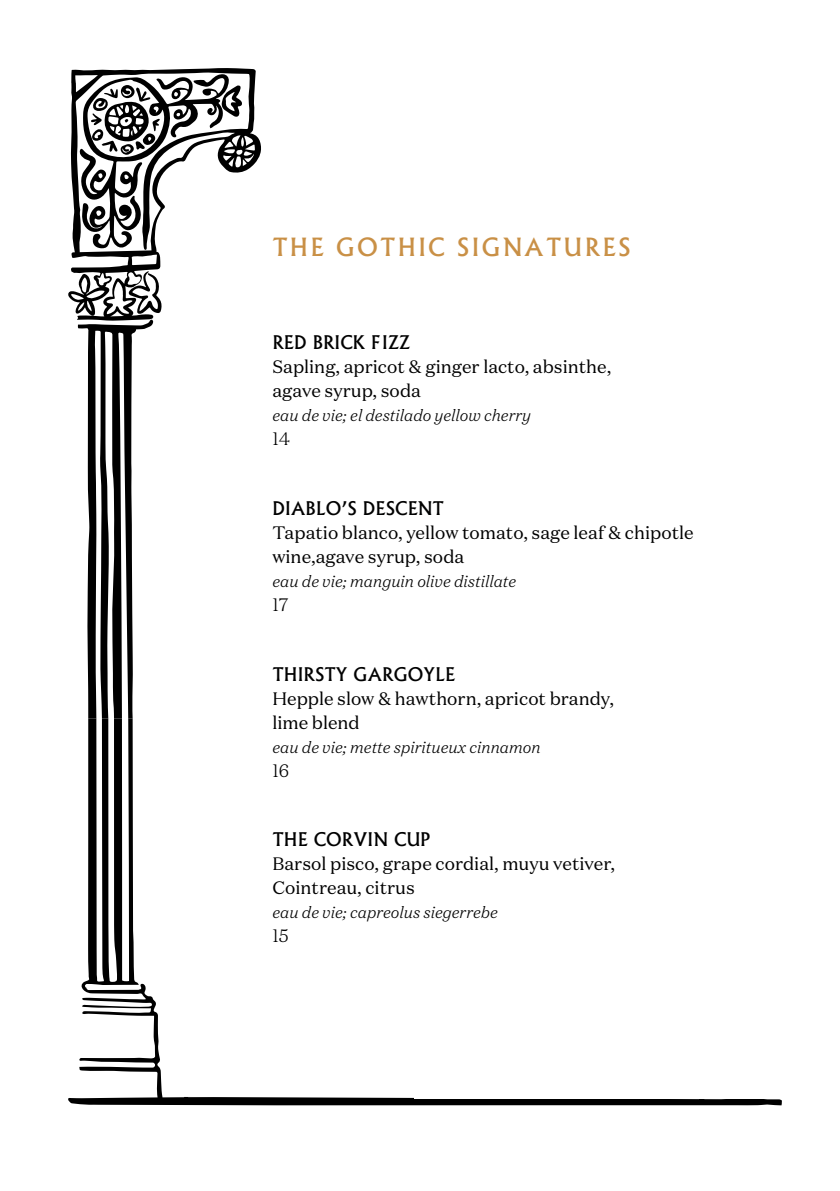
<style>
.page{position:relative;width:840px;height:1191px;background:#fff}
.page>*{position:absolute;margin:0;border:0;box-sizing:border-box;transform-origin:0 0}
.t1{font:500 24px "Albertus";letter-spacing:.1em;color:#c99046}
.t2{font:18px/24px "Domaine Text";color:#000}
.t3{font:500 18px "Albertus";letter-spacing:.01em;color:#000101}
.t4{font:300 18px "Domaine Text";color:#000}
.t5{font:italic 300 16px "Domaine Text";color:#000}
</style>
<div class="page">
<svg style="left:68px;top:68px;width:193px;height:246px"></svg>
<svg style="left:77px;top:271px;width:85px;height:447px"></svg>
<svg style="left:79px;top:74px;width:163px;height:174px"></svg>
<svg style="left:68px;top:718px;width:714px;height:387px"></svg>
<svg style="left:109px;top:974px;width:4px;height:8px"></svg>
<div style="left:414px;top:0;width:391px;height:1098px;background:#fff"></div>
<h1 class="t1" style="left:272px;top:232px;width:359px">THE GOTHIC SIGNATURES</h1>
<p class="t3" style="left:272px;top:331px;width:139px">RED BRICK F IZZ</p>
<p class="t2" style="left:272px;top:355px;width:340px">Sapling, apricot &amp; ginger lacto, absinthe, agave syrup, soda</p>
<p class="t5" style="left:272px;top:406px;width:260px">eau de vie; el destilado yellow cherry</p>
<p class="t4" style="left:272px;top:428px;width:19px">14</p>
<p class="t3" style="left:272px;top:497px;width:173px">DIABLO’S DESCENT</p>
<p class="t2" style="left:272px;top:520px;width:422px">Tapatio blanco, yellow tomato, sage leaf &amp; chipotle wine,agave syrup, soda</p>
<p class="t5" style="left:272px;top:571px;width:245px">eau de vie; manguin olive distillate</p>
<p class="t4" style="left:272px;top:593px;width:17px">17</p>
<p class="t3" style="left:272px;top:663px;width:184px">THIRSTY GARGOYLE</p>
<p class="t2" style="left:272px;top:686px;width:343px">Hepple slow &amp; hawthorn, apricot brandy, lime blend</p>
<p class="t5" style="left:272px;top:737px;width:269px">eau de vie; mette spiritueux cinnamon</p>
<p class="t4" style="left:272px;top:759px;width:18px">16</p>
<p class="t3" style="left:272px;top:828px;width:159px">THE CORVIN CUP</p>
<p class="t2" style="left:272px;top:851px;width:344px">Barsol pisco, grape cordial, muyu vetiver,<br>Cointreau, citrus</p>
<p class="t5" style="left:272px;top:902px;width:227px">eau de vie; capreolus siegerrebe</p>
<p class="t4" style="left:272px;top:924px;width:18px">15</p>
</div>
